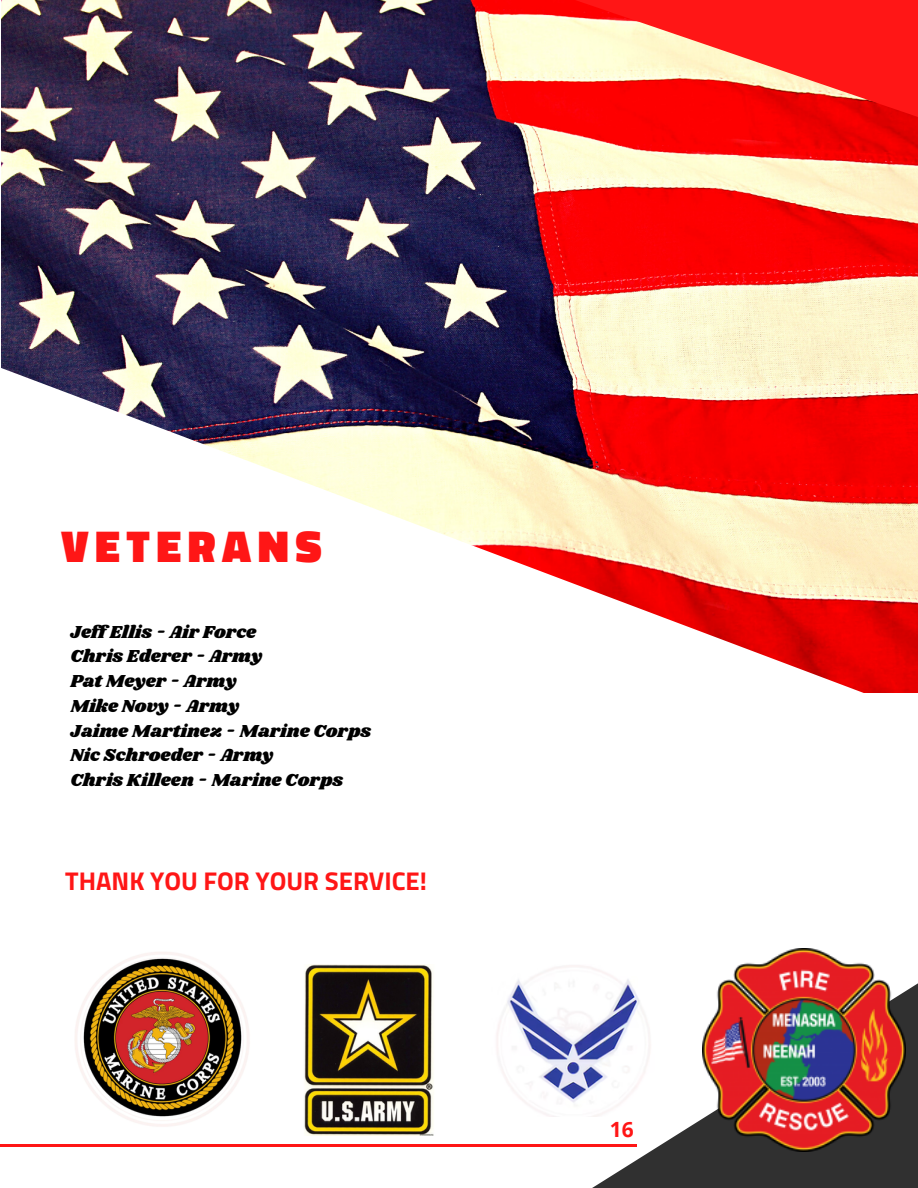
<style>
.page{position:relative;width:918px;height:1188px;background:#fff}
.page>*{position:absolute;margin:0;border:0;box-sizing:border-box;transform-origin:0 0}
.t1{font:900 45.3px "Titillium Web";letter-spacing:.145em;color:#ff1616}
.t2{font:700 25.65px "Titillium Web";color:#ff1616}
.t3{font:700 21px "Open Sans";color:#ff1616}
.t4{font:18px "Shrikhand";color:#000}
</style>
<div class="page">
<img style="left:1px;top:0;width:917px;height:359px">
<svg style="left:1px;top:359px;width:917px;height:334px"></svg>
<svg style="left:474px;top:0;width:444px;height:161px;background:#f14d44"></svg>
<hr style="left:0;top:1145px;width:637px;height:2px;background:#ff1616">
<svg style="left:416px;top:948px;width:502px;height:240px"></svg>
<img style="left:703px;top:949px;width:202px;height:202px">
<img style="left:75px;top:952px;width:174px;height:175px">
<img style="left:304px;top:964px;width:150px;height:171px">
<img style="left:474px;top:964px;width:191px;height:152px">
<p class="t1" style="left:61px;top:511px;width:262px">VETERANS</p>
<p class="t4" style="left:70px;top:619px;width:187px">Jeff Ellis - Air Force</p>
<p class="t4" style="left:70px;top:644px;width:193px">Chris Ederer - Army</p>
<h2 class="t4" style="left:70px;top:669px;width:168px">Pat Meyer - Army</h2>
<p class="t4" style="left:70px;top:693px;width:170px">Mike Novy - Army</p>
<p class="t4" style="left:70px;top:718px;width:302px">Jaime Martinez - Marine Corps</p>
<p class="t4" style="left:70px;top:743px;width:205px">Nic Schroeder - Army</p>
<p class="t4" style="left:70px;top:768px;width:274px">Chris Killeen - Marine Corps</p>
<p class="t2" style="left:65px;top:861px;width:363px">THANK YOU FOR YOUR SERVICE!</p>
<p class="t3" style="left:610px;top:1114px;width:25px">16</p>
</div>
